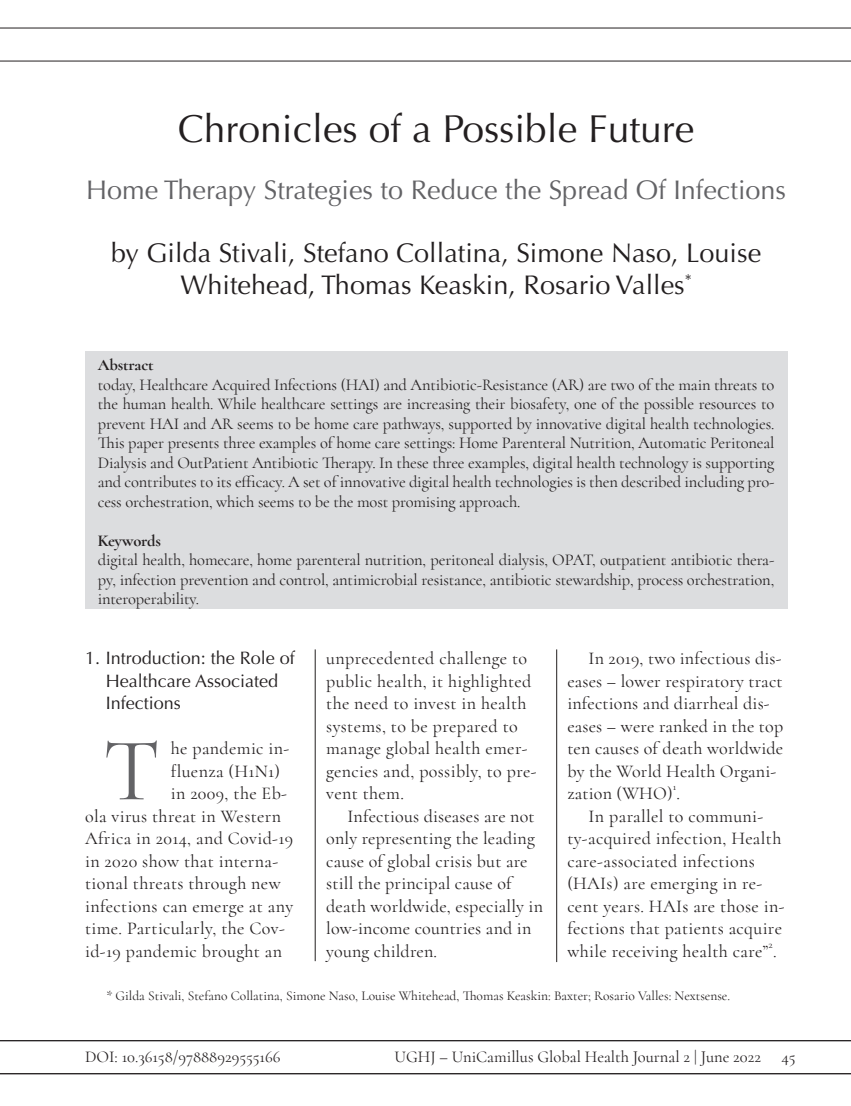
<style>
.page{position:relative;width:851px;height:1106px;background:#fff}
.page>*{position:absolute;margin:0;border:0;box-sizing:border-box;transform-origin:0 0}
.t1{font:90px "Cormorant";color:#636366}
.t2{font:39px "Optima";color:#231f20}
.t3{font:27px/31.5px "Optima";color:#231f20;text-align:center}
.t4{font:27px "Optima";color:#636366}
.t5{font:18px/22.5px "Cormorant";letter-spacing:.02em;color:#231f20}
.t6{font:18px/22.5px "Optima";color:#231f20}
.t7{font:16.5px/19.5px "Cormorant";letter-spacing:-.01em;color:#231f20;text-align:justify}
.t8{font:700 16.5px "Cormorant";letter-spacing:-.01em;color:#231f20}
.t9{font:13.5px "Cormorant";color:#231f20}
.t10{font:10.5px "Cormorant";color:#231f20}
</style>
<div class="page">
<hr style="left:0;top:1040px;width:850px;height:1px;background:#231f20">
<hr style="left:0;top:1073px;width:850px;height:1px;background:#231f20">
<hr style="left:0;top:28px;width:850px;height:1px;background:#231f20">
<hr style="left:0;top:61px;width:850px;height:1px;background:#231f20">
<div style="left:85px;top:351px;width:702px;height:257px;background:#dcdddf"></div>
<hr style="left:315px;top:649px;width:1px;height:312px;background:#231f20">
<hr style="left:556px;top:649px;width:1px;height:313px;background:#231f20">
<h2 class="t2" style="left:178px;top:106px;width:518px">Chronicles of a Possible Future</h2>
<h3 class="t4" style="left:86px;top:174px;width:701px">Home Therapy Strategies to Reduce the Spread Of Infections</h3>
<h3 class="t3" style="left:111px;top:238px;width:651px">by Gilda Stivali, Stefano Collatina, Simone Naso, Louise<br>Whitehead, Thomas Keaskin, Rosario Valles<sup>*</sup></h3>
<p class="t8" style="left:98px;top:355px;width:57px">Abstract</p>
<p class="t7" style="left:98px;top:374px;width:678px">today, Healthcare Acquired Infections (HAI) and Antibiotic-Resistance (AR) are two of the main threats to the human health. While healthcare settings are increasing their biosafety, one of the possible resources to prevent HAI and AR seems to be home care pathways, supported by innovative digital health technologies.<br>This paper presents three examples of home care settings: Home Parenteral Nutrition, Automatic Peritoneal Dialysis and OutPatient Antibiotic Therapy. In these three examples, digital health technology is supporting and contributes to its efficacy. A set of innovative digital health technologies is then described including pro&shy;cess orchestration, which seems to be the most promising approach.</p>
<p class="t8" style="left:98px;top:530px;width:65px">Keywords</p>
<p class="t7" style="left:98px;top:550px;width:678px">digital health, homecare, home parenteral nutrition, peritoneal dialysis, OPAT, outpatient antibiotic thera&shy;py, infection prevention and control, antimicrobial resistance, antibiotic stewardship, process orchestration, interoperability.</p>
<p class="t6" style="left:106px;top:647px;width:191px;text-indent:-21px">1. Introduction: the Role of<br>Healthcare Associated<br>Infections</p>
<h1 class="t1" style="left:103px;top:716px;width:59px">T</h1>
<p class="t5" style="left:171px;top:737px;width:120px">he pandemic in-</p>
<p class="t5" style="left:171px;top:759px;width:111px">fluenza (H1N1)</p>
<p class="t5" style="left:171px;top:782px;width:118px">in 2009, the Eb-</p>
<p class="t5" style="left:85px;top:804px;width:197px">ola virus threat in Western</p>
<p class="t5" style="left:85px;top:827px;width:209px">Africa in 2014, and Covid-19</p>
<p class="t5" style="left:85px;top:849px;width:195px">in 2020 show that interna-</p>
<p class="t5" style="left:85px;top:872px;width:197px">tional threats through new</p>
<p class="t5" style="left:85px;top:894px;width:210px">infections can emerge at any</p>
<p class="t5" style="left:85px;top:917px;width:201px">time. Particularly, the Cov-</p>
<p class="t5" style="left:85px;top:939px;width:198px">id-19 pandemic brought an</p>
<p class="t5" style="left:326px;top:647px;width:212px">unprecedented challenge to public health, it highlighted the need to invest in health systems, to be prepared to manage global health emer&shy;gencies and, possibly, to pre&shy;vent them.</p>
<p class="t5" style="left:326px;top:804px;width:218px;text-indent:21px">Infectious diseases are not only representing the leading cause of global crisis but are still the principal cause of death worldwide, especially in low-income countries and in young children.</p>
<p class="t5" style="left:567px;top:647px;width:217px;text-indent:21px">In 2019, two infectious dis&shy;eases – lower respiratory tract infections and diarrheal dis&shy;eases – were ranked in the top ten causes of death worldwide by the World Health Organi&shy;zation (WHO) .</p>
<p class="t10" style="left:672px;top:780px;width:5px">1</p>
<p class="t5" style="left:567px;top:804px;width:219px;text-indent:21px">In parallel to communi&shy;ty-acquired infection, Health care-associated infections (HAIs) are emerging in re&shy;cent years. HAIs are those in&shy;fections that patients acquire while receiving health care” .</p>
<p class="t10" style="left:768px;top:938px;width:6px">2</p>
<p class="t9" style="left:106px;top:987px;width:625px">* Gilda Stivali, Stefano Collatina, Simone Naso, Louise Whitehead, Thomas Keaskin: Baxter; Rosario Valles: Nextsense.</p>
<p class="t7" style="left:85px;top:1047px;width:197px">DOI: 10.36158/97888929555166</p>
<p class="t7" style="left:394px;top:1047px;width:402px">UGHJ – UniCamillus Global Health Journal 2 | June 2022 45</p>
</div>
